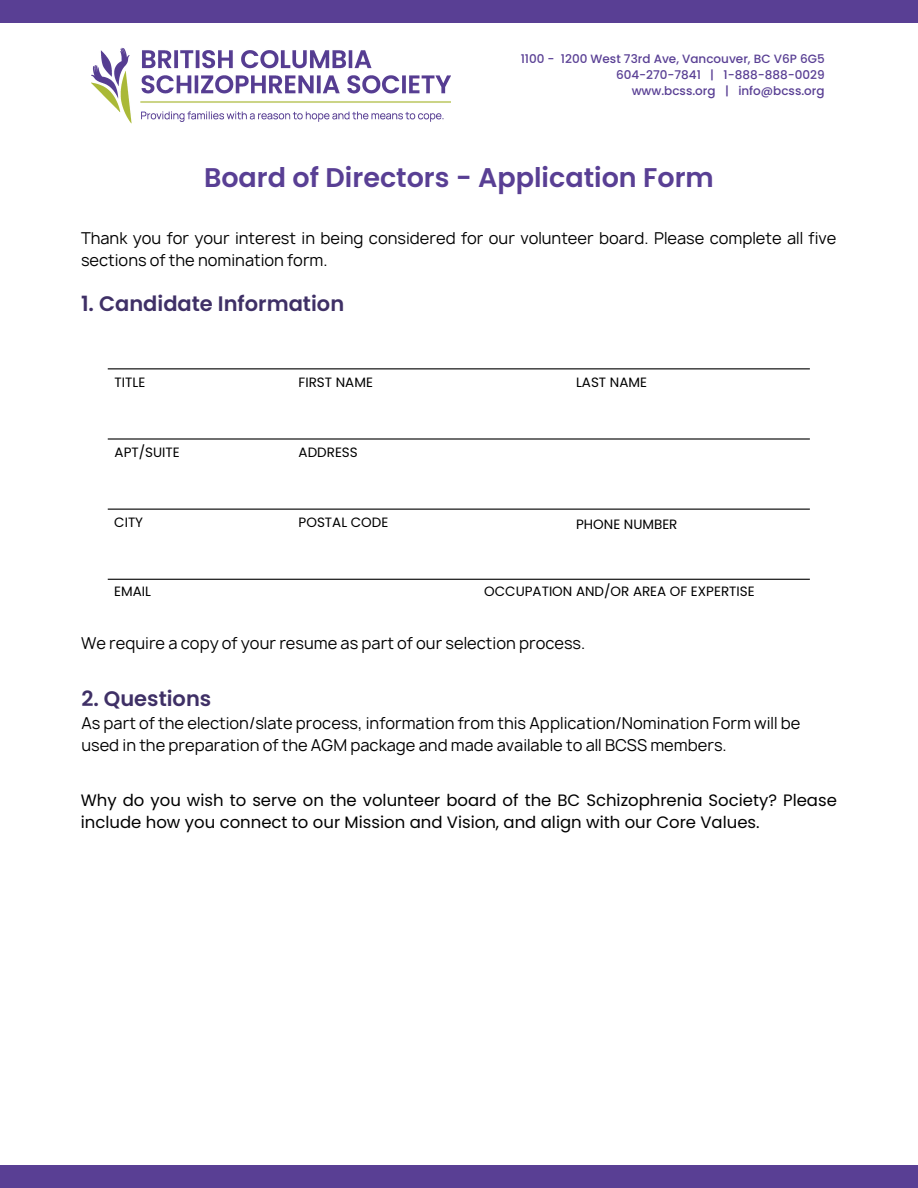
<style>
.page{position:relative;width:918px;height:1188px;background:#fff}
.page>*{position:absolute;margin:0;border:0;box-sizing:border-box;transform-origin:0 0}
.t1{font:600 27px "Poppins";color:#593f94}
.t2{font:600 21px "Poppins";color:#3f3066}
.t3{font:16.5px/22.5px "Poppins";color:#000}
.t4{font:15.75px/22px "Manrope";color:#000}
.t5{font:13.5px "Poppins";color:#000}
.t6{font:500 12px "Poppins";color:#593f94}
</style>
<div class="page">
<div style="left:0;top:1165px;width:918px;height:23px;background:#593f94"></div>
<div style="left:0;top:0;width:918px;height:22px;background:#593f94"></div>
<img style="left:92px;top:47px;width:359px;height:77px">
<hr style="left:108px;top:368px;width:702px;height:1px;background:#000">
<hr style="left:108px;top:438px;width:702px;height:2px;background:#000">
<hr style="left:108px;top:509px;width:702px;height:1px;background:#000">
<hr style="left:108px;top:579px;width:702px;height:1px;background:#000">
<p class="t6" style="left:521px;top:50px;width:305px">1100 - 1200 West 73rd Ave, Vancouver, BC V6P 6G5</p>
<p class="t6" style="left:616px;top:66px;width:210px">604-270-7841 | 1-888-888-0029</p>
<p class="t6" style="left:632px;top:82px;width:195px">www.bcss.org | info@bcss.org</p>
<h1 class="t1" style="left:204px;top:159px;width:511px">Board of Directors - Application Form</h1>
<h3 class="t4" style="left:81px;top:227px;width:757px">Thank you for your interest in being considered for our volunteer board. Please complete all five sections of the nomination form.</h3>
<h2 class="t2" style="left:81px;top:289px;width:265px">1. Candidate Information</h2>
<h4 class="t5" style="left:115px;top:372px;width:32px">TITLE</h4>
<h4 class="t5" style="left:299px;top:372px;width:76px">FIRST NAME</h4>
<h4 class="t5" style="left:576px;top:372px;width:72px">LAST NAME</h4>
<h4 class="t5" style="left:115px;top:443px;width:67px">APT/SUITE</h4>
<h4 class="t5" style="left:299px;top:443px;width:61px">ADDRESS</h4>
<h4 class="t5" style="left:114px;top:513px;width:30px">CITY</h4>
<h4 class="t5" style="left:299px;top:513px;width:91px">POSTAL CODE</h4>
<h4 class="t5" style="left:576px;top:515px;width:103px">PHONE NUMBER</h4>
<h4 class="t5" style="left:114px;top:582px;width:38px">EMAIL</h4>
<h4 class="t5" style="left:484px;top:582px;width:272px">OCCUPATION AND/OR AREA OF EXPERTISE</h4>
<h3 class="t4" style="left:81px;top:632px;width:506px">We require a copy of your resume as part of our selection process.</h3>
<h3 class="t2" style="left:81px;top:684px;width:131px">2. Questions</h3>
<h3 class="t4" style="left:81px;top:713px;width:721px;line-height:21.3px">As part of the election/slate process, information from this Application/Nomination Form will be used in the preparation of the AGM package and made available to all BCSS members.</h3>
<h3 class="t3" style="left:81px;top:789px;width:758px">Why do you wish to serve on the volunteer board of the BC Schizophrenia Society? Please include how you connect to our Mission and Vision, and align with our Core Values.</h3>
</div>
